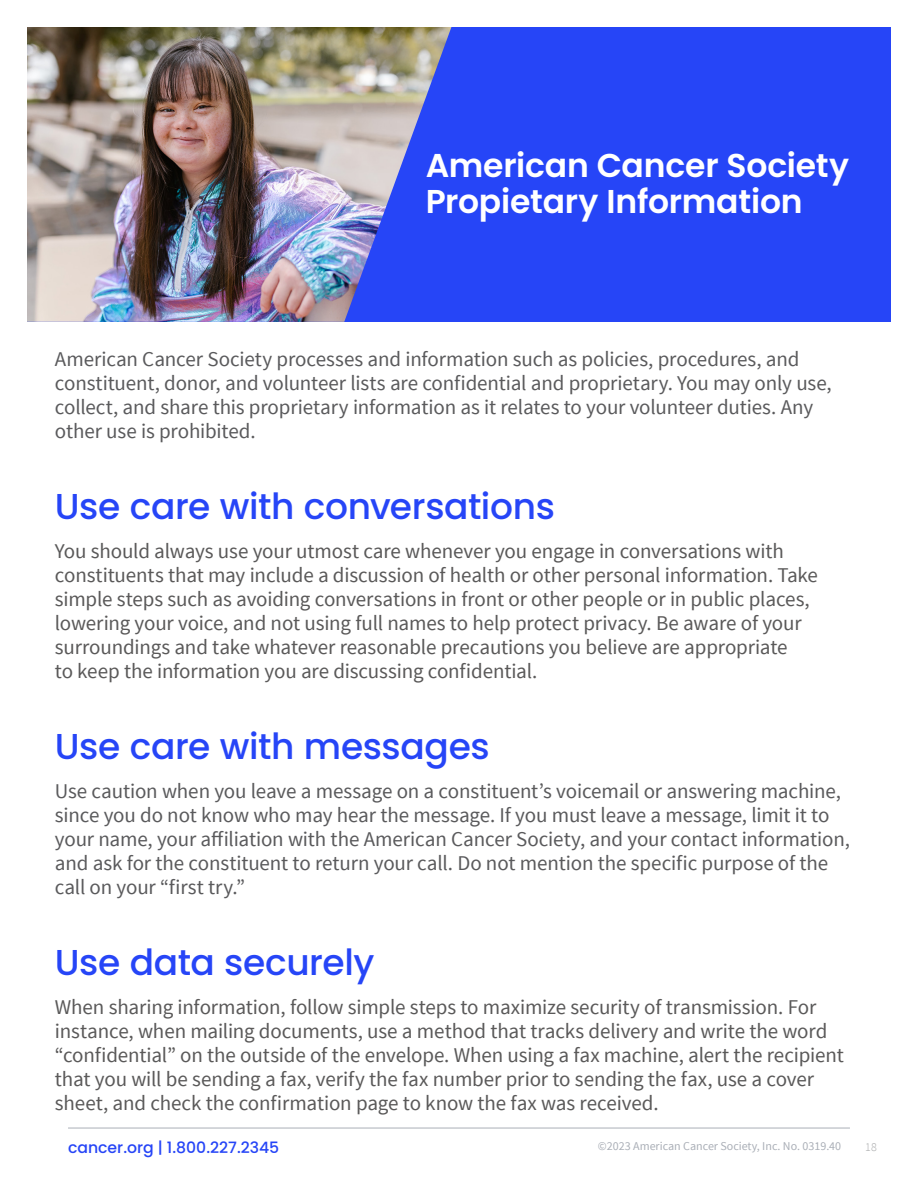
<style>
.page{position:relative;width:918px;height:1188px;background:#fff}
.page>*{position:absolute;margin:0;border:0;box-sizing:border-box;transform-origin:0 0}
.t1{font:500 36px "Poppins";letter-spacing:-.01em;color:#2645f7}
.t2{font:600 33px/36px "Poppins";letter-spacing:-.005em;color:#fff}
.t3{font:21px/24px "Source Sans Pro";letter-spacing:-.005em;color:#5a5959}
.t4{font:21px/24px "Source Sans Pro";letter-spacing:-.005em;color:#5a5a5c}
.t5{font:500 15.6px "Poppins";color:#2645f7}
.t6{font:12px "Source Sans Pro";color:#aaafb7}
.t7{font:300 12px "Source Sans Pro";color:#a7a8a9}
</style>
<div class="page">
<hr style="left:68px;top:1128px;width:782px;height:1px;background:#aaafb7">
<div style="left:27px;top:27px;width:864px;height:295px;background:#2645f7"></div>
<img style="left:27px;top:27px;width:424px;height:295px">
<p class="t2" style="left:426px;top:148px;width:425px">American Cancer Society<br>Propietary Information</p>
<p class="t4" style="left:55px;top:347px;width:778px">American Cancer Society processes and information such as policies, procedures, and constituent, donor, and volunteer lists are confidential and proprietary. You may only use, collect, and share this proprietary information as it relates to your volunteer duties. Any other use is prohibited.</p>
<p class="t1" style="left:55px;top:485px;width:502px">Use care with conversations</p>
<p class="t3" style="left:55px;top:539px;width:765px">You should always use your utmost care whenever you engage in conversations with constituents that may include a discussion of health or other personal information. Take simple steps such as avoiding conversations in front or other people or in public places, lowering your voice, and not using full names to help protect privacy. Be aware of your surroundings and take whatever reasonable precautions you believe are appropriate<br>to keep the information you are discussing confidential.</p>
<p class="t1" style="left:55px;top:725px;width:436px">Use care with messages</p>
<p class="t4" style="left:55px;top:779px;width:797px">Use caution when you leave a message on a constituent’s voicemail or answering machine, since you do not know who may hear the message. If you must leave a message, limit it to your name, your affiliation with the American Cancer Society, and your contact information, and ask for the constituent to return your call. Do not mention the specific purpose of the call on your “first try.”</p>
<p class="t1" style="left:55px;top:941px;width:321px">Use data securely</p>
<p class="t3" style="left:55px;top:995px;width:790px">When sharing information, follow simple steps to maximize security of transmission. For instance, when mailing documents, use a method that tracks delivery and write the word “confidential” on the outside of the envelope. When using a fax machine, alert the recipient that you will be sending a fax, verify the fax number prior to sending the fax, use a cover sheet, and check the confirmation page to know the fax was received.</p>
<p class="t5" style="left:68px;top:1139px;width:213px">cancer.org | 1.800.227.2345</p>
<p class="t6" style="left:598px;top:1138px;width:245px">©2023 American Cancer Society, Inc. No. 0319.40</p>
<p class="t7" style="left:865px;top:1140px;width:13px">18</p>
</div>
